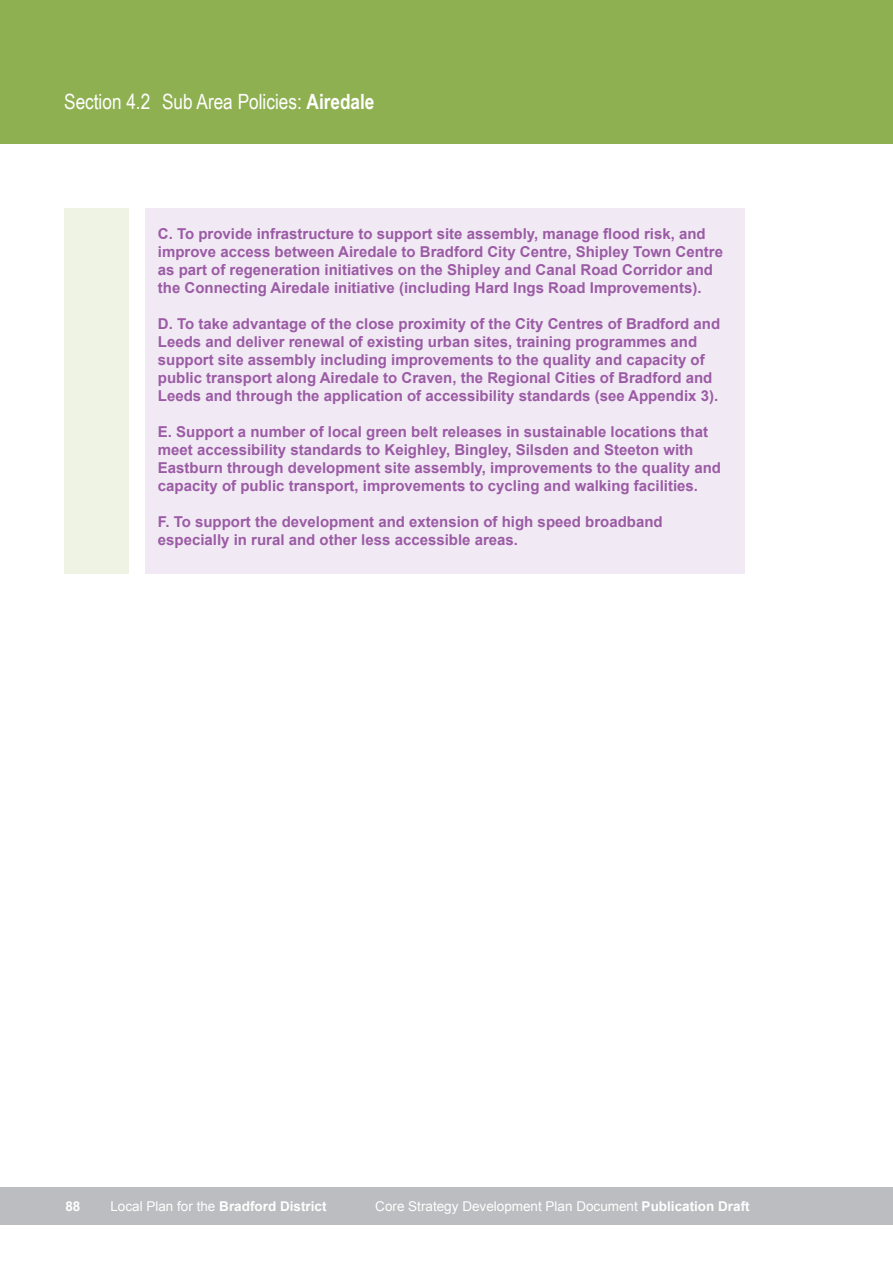
<style>
.page{position:relative;width:893px;height:1263px;background:#fff}
.page>*{position:absolute;margin:0;border:0;box-sizing:border-box;transform-origin:0 0}
.t1{font:21px "Arial Narrow";color:#fff}
.t2{font:700 15px/18px "Arial";color:#9b5ba5}
.t3{font:13.5px "Arial";color:#fff}
.t4{font:700 13.5px "Arial";color:#fff}
.s1{font-weight:700}
.s2{font-weight:400}
</style>
<div class="page">
<div style="left:0;top:1186px;width:893px;height:38px;background:#bcbdc0"></div>
<div style="left:0;top:0;width:893px;height:144px;background:#8fb051"></div>
<div style="left:64px;top:208px;width:64px;height:927px;background:#eef3e3"></div>
<div style="left:145px;top:208px;width:600px;height:366px;background:#f1eaf4"></div>
<div style="left:55px;top:574px;width:79px;height:561px;background:#fff"></div>
<h1 class="t1" style="left:64px;top:86px;width:312px">Section 4.2 Sub Area Policies: <span class="s1">Airedale</span></h1>
<p class="t2" style="left:158px;top:225px;width:567px">C. To provide infrastructure to support site assembly, manage flood risk, and improve access between Airedale to Bradford City Centre, Shipley Town Centre as part of regeneration initiatives on the Shipley and Canal Road Corridor and the Connecting Airedale initiative (including Hard Ings Road Improvements).</p>
<p class="t2" style="left:158px;top:315px;width:564px">D. To take advantage of the close proximity of the City Centres of Bradford and Leeds and deliver renewal of existing urban sites, training programmes and support site assembly including improvements to the quality and capacity of public transport along Airedale to Craven, the Regional Cities of Bradford and Leeds and through the application of accessibility standards (see Appendix 3).</p>
<p class="t2" style="left:158px;top:423px;width:565px">E. Support a number of local green belt releases in sustainable locations that meet accessibility standards to Keighley, Bingley, Silsden and Steeton with Eastburn through development site assembly, improvements to the quality and capacity of public transport, improvements to cycling and walking facilities.</p>
<p class="t2" style="left:158px;top:513px;width:506px">F. To support the development and extension of high speed broadband especially in rural and other less accessible areas.</p>
<p class="t4" style="left:65px;top:1197px;width:17px">88</p>
<p class="t4" style="left:110px;top:1197px;width:218px"><span class="s2">Local Plan for the</span> Bradford District</p>
<p class="t3" style="left:375px;top:1197px;width:376px">Core Strategy Development Plan Document <span class="s1">Publication Draft</span></p>
</div>
